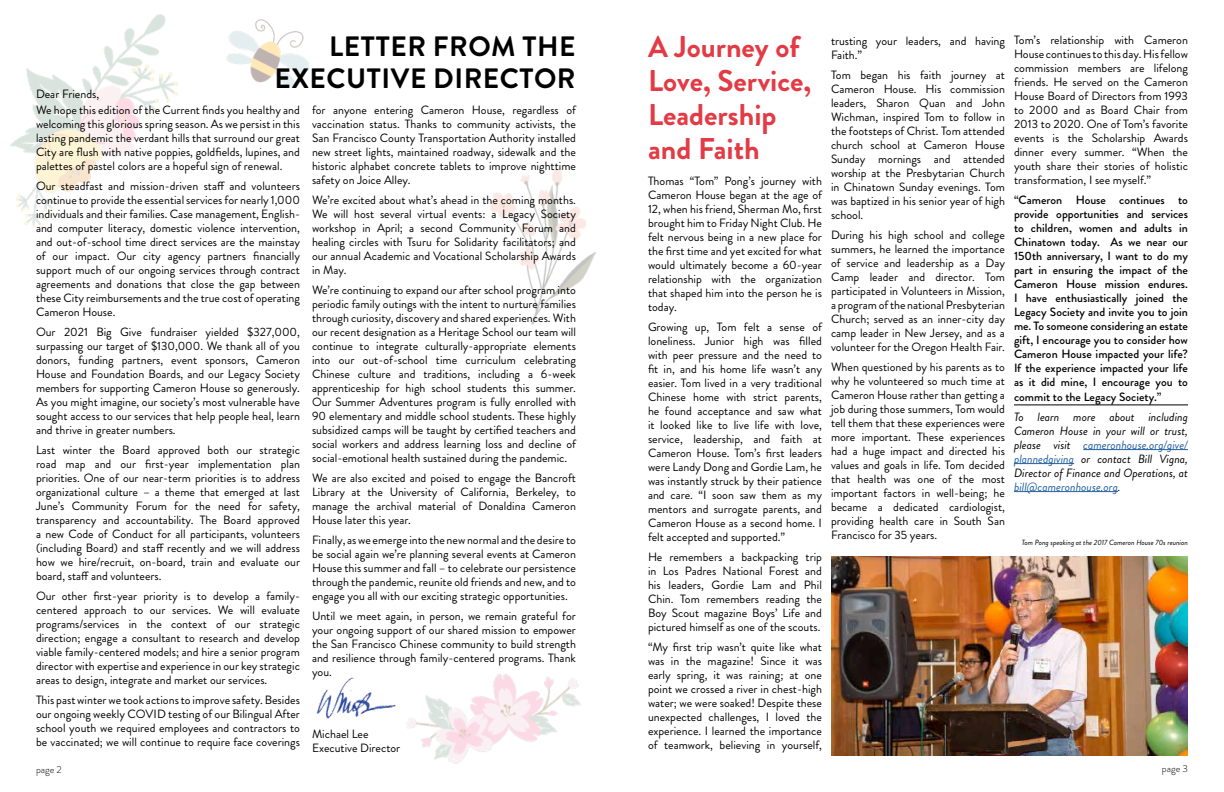
<style>
.page{position:relative;width:1224px;height:792px;background:#fff}
.page>*{position:absolute;margin:0;border:0;box-sizing:border-box;transform-origin:0 0}
.t1{font:700 30px/34px "Brandon Grotesque";color:#e33b45}
.t2{font:700 28px/32px "Brandon Grotesque";letter-spacing:.02em;color:#000;text-align:right}
.t3{font:12px/14px "Brandon Grotesque";color:#000;text-align:justify}
.t4{font:500 12px/14px "Brandon Grotesque";color:#000;text-align:justify}
.t5{font:italic 12px/14px "Brandon Grotesque";color:#000;text-align:justify}
.t6{font:300 10px "Brandon Grotesque";color:#000}
.t7{font:italic 7.5px "Brandon Grotesque";color:#000}
.s1{color:#215e9e}
</style>
<div class="page">
<img style="left:226px;top:19px;width:84px;height:68px">
<img style="left:10px;top:14px;width:168px;height:214px">
<img style="left:490px;top:168px;width:106px;height:157px">
<hr style="left:1014px;top:404px;width:174px;height:1px;background:#000">
<hr style="left:1083px;top:449px;width:105px;height:1px;background:#215e9e">
<hr style="left:1014px;top:463px;width:60px;height:1px;background:#215e9e">
<hr style="left:1014px;top:491px;width:104px;height:1px;background:#215e9e">
<img style="left:316px;top:677px;width:80px;height:41px">
<img style="left:832px;top:557px;width:356px;height:199px">
<img style="left:407px;top:674px;width:174px;height:90px">
<p class="t3" style="left:36px;top:87px;width:65px">Dear Friends,</p>
<h2 class="t2" style="left:274px;top:30px;width:303px">LETTER FROM THE<br>EXECUTIVE DIRECTOR</h2>
<p class="t3" style="left:36px;top:103px;width:266px">We hope this edition of the Current finds you healthy and welcoming this glorious spring season. As we persist in this lasting pandemic the verdant hills that surround our great City are flush with native poppies, goldfields, lupines, and palettes of pastel colors are a hopeful sign of renewal.</p>
<p class="t3" style="left:36px;top:179px;width:266px">Our steadfast and mission-driven staff and volunteers continue to provide the essential services for nearly 1,000 individuals and their families. Case management, English&shy;and computer literacy, domestic violence intervention, and out-of-school time direct services are the mainstay of our impact. Our city agency partners financially support much of our ongoing services through contract agreements and donations that close the gap between these City reimbursements and the true cost of operating Cameron House.</p>
<p class="t3" style="left:36px;top:325px;width:266px">Our 2021 Big Give fundraiser yielded $327,000, surpassing our target of $130,000. We thank all of you donors, funding partners, event sponsors, Cameron House and Foundation Boards, and our Legacy Society members for supporting Cameron House so generously.<br>As you might imagine, our society’s most vulnerable have sought access to our services that help people heal, learn and thrive in greater numbers.</p>
<p class="t3" style="left:36px;top:443px;width:266px">Last winter the Board approved both our strategic road map and our first-year implementation plan priorities. One of our near-term priorities is to address organizational culture – a theme that emerged at last June’s Community Forum for the need for safety, transparency and accountability. The Board approved a new Code of Conduct for all participants, volunteers (including Board) and staff recently and we will address how we hire/recruit, on-board, train and evaluate our board, staff and volunteers.</p>
<p class="t3" style="left:36px;top:589px;width:266px">Our other first-year priority is to develop a family&shy;centered approach to our services. We will evaluate programs/services in the context of our strategic direction; engage a consultant to research and develop viable family-centered models; and hire a senior program director with expertise and experience in our key strategic areas to design, integrate and market our services.</p>
<p class="t3" style="left:36px;top:693px;width:266px">This past winter we took actions to improve safety. Besides our ongoing weekly COVID testing of our Bilingual After school youth we required employees and contractors to be vaccinated; we will continue to require face coverings</p>
<p class="t3" style="left:312px;top:103px;width:266px">for anyone entering Cameron House, regardless of vaccination status. Thanks to community activists, the San Francisco County Transportation Authority installed new street lights, maintained roadway, sidewalk and the historic alphabet concrete tablets to improve nighttime safety on Joice Alley.</p>
<p class="t3" style="left:312px;top:193px;width:266px">We’re excited about what’s ahead in the coming months.<br>We will host several virtual events: a Legacy Society workshop in April; a second Community Forum and healing circles with Tsuru for Solidarity facilitators; and our annual Academic and Vocational Scholarship Awards in May.</p>
<p class="t3" style="left:312px;top:283px;width:266px">We’re continuing to expand our after school program into periodic family outings with the intent to nurture families through curiosity, discovery and shared experiences. With our recent designation as a Heritage School our team will continue to integrate culturally-appropriate elements into our out-of-school time curriculum celebrating Chinese culture and traditions, including a 6-week apprenticeship for high school students this summer.<br>Our Summer Adventures program is fully enrolled with 90 elementary and middle school students. These highly subsidized camps will be taught by certified teachers and social workers and address learning loss and decline of social-emotional health sustained during the pandemic.</p>
<p class="t3" style="left:312px;top:471px;width:266px">We are also excited and poised to engage the Bancroft Library at the University of California, Berkeley, to manage the archival material of Donaldina Cameron House later this year.</p>
<p class="t3" style="left:312px;top:533px;width:266px">Finally, as we emerge into the new normal and the desire to be social again we’re planning several events at Cameron House this summer and fall – to celebrate our persistence through the pandemic, reunite old friends and new, and to engage you all with our exciting strategic opportunities.</p>
<p class="t3" style="left:312px;top:609px;width:265px">Until we meet again, in person, we remain grateful for your ongoing support of our shared mission to empower the San Francisco Chinese community to build strength and resilience through family-centered programs. Thank you.</p>
<p class="t3" style="left:312px;top:727px;width:90px">Michael Lee<br>Executive Director</p>
<h1 class="t1" style="left:648px;top:30px;width:165px">A Journey of<br>Love, Service,<br>Leadership and Faith</h1>
<p class="t3" style="left:648px;top:174px;width:176px">Thomas “Tom” Pong’s journey with Cameron House began at the age of 12, when his friend, Sherman Mo, first brought him to Friday Night Club. He felt nervous being in a new place for the first time and yet excited for what would ultimately become a 60-year relationship with the organization that shaped him into the person he is today.</p>
<p class="t3" style="left:648px;top:320px;width:176px">Growing up, Tom felt a sense of loneliness. Junior high was filled with peer pressure and the need to fit in, and his home life wasn’t any easier. Tom lived in a very traditional Chinese home with strict parents, he found acceptance and saw what it looked like to live life with love, service, leadership, and faith at Cameron House. Tom’s first leaders were Landy Dong and Gordie Lam, he was instantly struck by their patience and care. “I soon saw them as my mentors and surrogate parents, and Cameron House as a second home. I felt accepted and supported.”</p>
<p class="t3" style="left:648px;top:550px;width:175px">He remembers a backpacking trip in Los Padres National Forest and his leaders, Gordie Lam and Phil Chin. Tom remembers reading the Boy Scout magazine Boys’ Life and pictured himself as one of the scouts.</p>
<p class="t3" style="left:648px;top:640px;width:176px">“My first trip wasn’t quite like what was in the magazine! Since it was early spring, it was raining; at one point we crossed a river in chest-high water; we were soaked! Despite these unexpected challenges, I loved the experience. I learned the importance of teamwork, believing in yourself,</p>
<p class="t3" style="left:831px;top:34px;width:175px">trusting your leaders, and having<br>Faith.”</p>
<p class="t3" style="left:831px;top:68px;width:176px">Tom began his faith journey at Cameron House. His commission leaders, Sharon Quan and John Wichman, inspired Tom to follow in the footsteps of Christ. Tom attended church school at Cameron House Sunday mornings and attended worship at the Presbytarian Church in Chinatown Sunday evenings. Tom was baptized in his senior year of high school.</p>
<p class="t3" style="left:831px;top:228px;width:176px">During his high school and college summers, he learned the importance of service and leadership as a Day Camp leader and director. Tom participated in Volunteers in Mission, a program of the national Presbyterian Church; served as an inner-city day camp leader in New Jersey, and as a volunteer for the Oregon Health Fair.</p>
<p class="t3" style="left:831px;top:360px;width:176px">When questioned by his parents as to why he volunteered so much time at Cameron House rather than getting a job during those summers, Tom would tell them that these experiences were more important. These experiences had a huge impact and directed his values and goals in life. Tom decided that health was one of the most important factors in well-being; he became a dedicated cardiologist, providing health care in South San Francisco for 35 years.</p>
<p class="t3" style="left:1014px;top:33px;width:176px">Tom’s relationship with Cameron House continues to this day. His fellow commission members are lifelong friends. He served on the Cameron House Board of Directors from 1993 to 2000 and as Board Chair from 2013 to 2020. One of Tom’s favorite events is the Scholarship Awards dinner every summer. “When the youth share their stories of holistic transformation, I see myself.”</p>
<p class="t4" style="left:1014px;top:194px;width:176px">“Cameron House continues to provide opportunities and services to children, women and adults in Chinatown today. As we near our 150th anniversary, I want to do my part in ensuring the impact of the Cameron House mission endures.<br>I have enthusiastically joined the Legacy Society and invite you to join me. To someone considering an estate gift, I encourage you to consider how Cameron House impacted your life?<br>If the experience impacted your life as it did mine, I encourage you to commit to the Legacy Society.”</p>
<p class="t5" style="left:1014px;top:410px;width:176px">To learn more about including Cameron House in your will or trust, please visit <span class="s1">cameronhouse.org/give/ plannedgiving</span> or contact Bill Vigna, Director of Finance and Operations, at <span class="s1">bill@cameronhouse.org</span>.</p>
<p class="t7" style="left:1022px;top:537px;width:168px">Tom Pong speaking at the 2017 Cameron House 70s reunion</p>
<p class="t6" style="left:36px;top:763px;width:27px">page 2</p>
<p class="t6" style="left:1162px;top:762px;width:28px">page 3</p>
</div>
